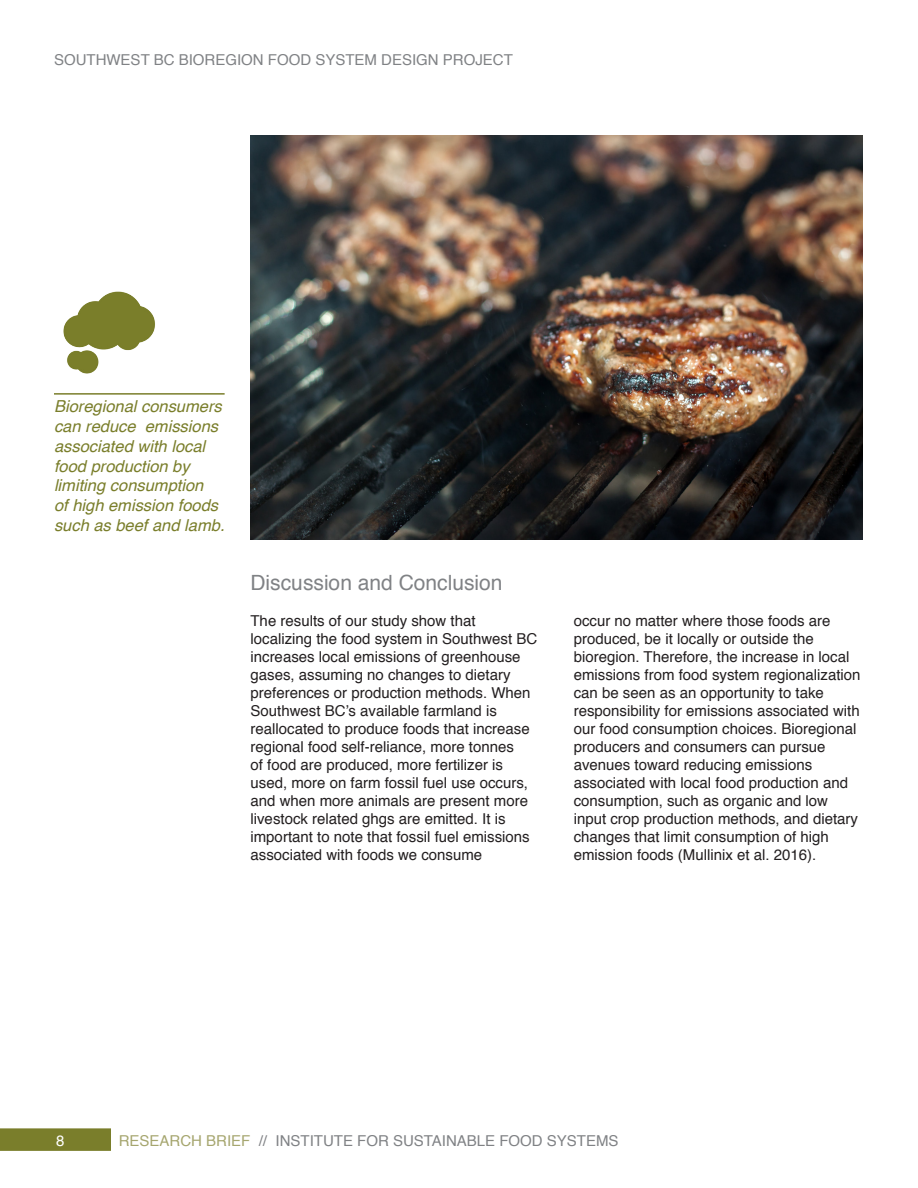
<style>
.page{position:relative;width:918px;height:1188px;background:#fff}
.page>*{position:absolute;margin:0;border:0;box-sizing:border-box;transform-origin:0 0}
.t1{font:21px "Helvetica";color:#808285}
.side_bar{font:italic 16.5px/19.8px "Helvetica";color:#7a7e2b}
.t2{font:15px/18px "Helvetica";color:#231f20}
.footer_verso{font:15px "Helvetica";color:#808285}
.header_verso{font:15px "Helvetica";color:#808285}
.footer_verso-2{font:15px "Helvetica";color:#fff}
.s1{color:#a6a66f}
</style>
<div class="page">
<div style="left:0;top:1128px;width:111px;height:23px;background:#7a7e2b"></div>
<hr style="left:54px;top:393px;width:171px;height:2px;background:#7a7e2b">
<img style="left:54px;top:291px;width:112px;height:103px">
<img style="left:250px;top:135px;width:612px;height:405px">
<p class="header_verso" style="left:54px;top:48px;width:460px">SOUTHWEST BC BIOREGION FOOD SYSTEM DESIGN PROJECT</p>
<p class="side_bar" style="left:54px;top:397px;width:172px">Bioregional consumers can reduce emissions associated with local food production by limiting consumption<br>of high emission foods such as beef and lamb.</p>
<p class="t1" style="left:250px;top:566px;width:254px">Discussion and Conclusion</p>
<p class="t2" style="left:250px;top:612px;width:288px">The results of our study show that localizing the food system in Southwest BC increases local emissions of greenhouse gases, assuming no changes to dietary preferences or production methods. When Southwest BC’s available farmland is reallocated to produce foods that increase regional food self-reliance, more tonnes<br>of food are produced, more fertilizer is used, more on farm fossil fuel use occurs, and when more animals are present more livestock related ghgs are emitted. It is important to note that fossil fuel emissions associated with foods we consume</p>
<p class="t2" style="left:574px;top:612px;width:288px">occur no matter where those foods are produced, be it locally or outside the bioregion. Therefore, the increase in local emissions from food system regionalization can be seen as an opportunity to take responsibility for emissions associated with our food consumption choices. Bioregional producers and consumers can pursue avenues toward reducing emissions associated with local food production and consumption, such as organic and low input crop production methods, and dietary changes that limit consumption of high emission foods (Mullinix et al. 2016).</p>
<p class="footer_verso-2" style="left:56px;top:1129px;width:10px">8</p>
<p class="footer_verso" style="left:119px;top:1129px;width:501px"><span class="s1">RESEARCH BRIEF</span> // INSTITUTE FOR SUSTAINABLE FOOD SYSTEMS</p>
</div>
